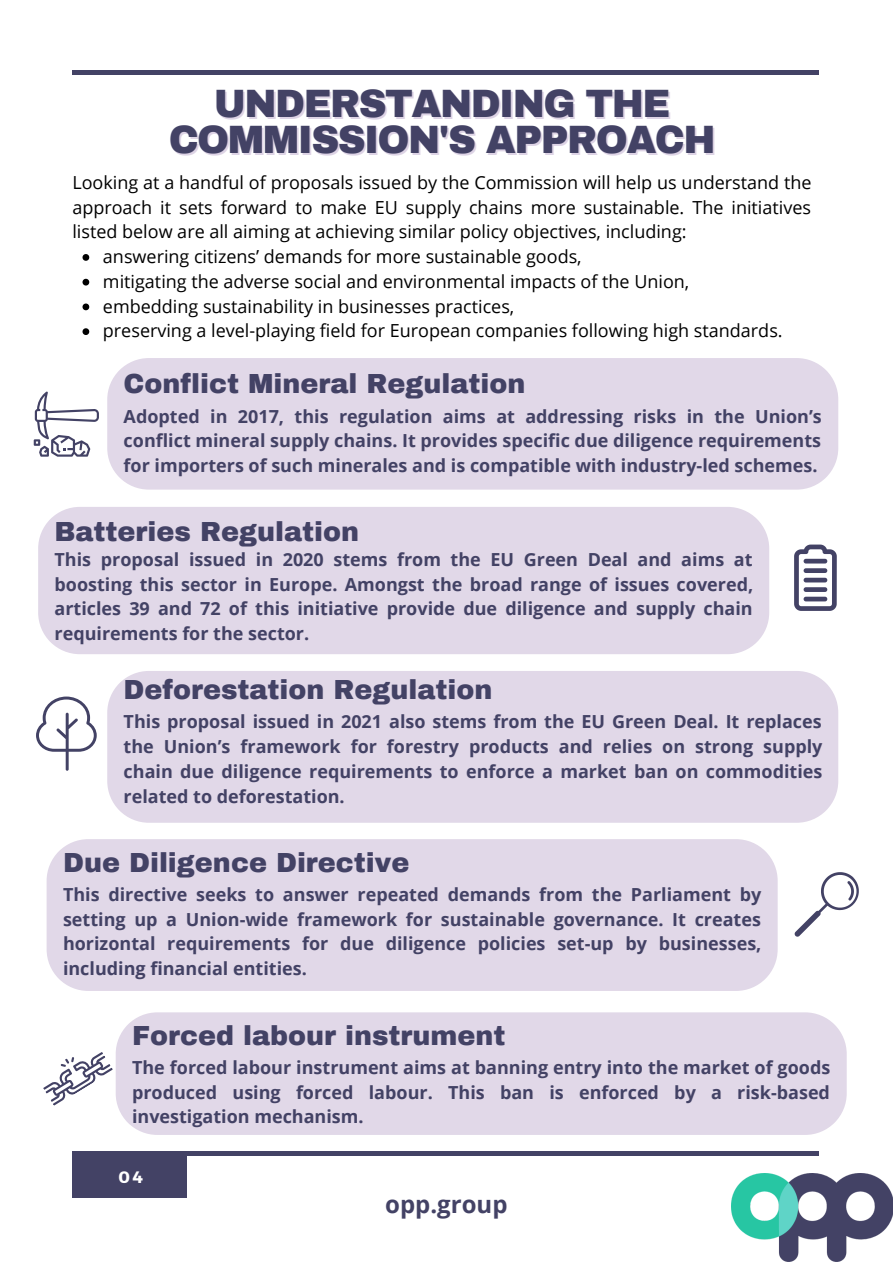
<style>
.page{position:relative;width:893px;height:1264px;background:#fff}
.page>*{position:absolute;margin:0;border:0;box-sizing:border-box;transform-origin:0 0}
.t1{font:900 38.7px/36px "Archivo";letter-spacing:-.04em;color:#434265;text-align:center}
.t2{font:900 27px "Archivo";color:#434265}
.t3{font:700 24px "Open Sans";color:#434265}
.t4{font:700 18px/24.8px "Open Sans";color:#434265;text-align:justify}
.t5{font:18px/24.8px "Open Sans";color:#000}
.t6{font:700 16.5px "Montserrat";color:#fff}
</style>
<div class="page">
<img style="left:731px;top:1173px;width:161px;height:88px">
<hr style="left:72px;top:1151px;width:747px;height:4px;background:#434265">
<hr style="left:72px;top:71px;width:747px;height:3px;background:#434265">
<div style="left:72px;top:1151px;width:115px;height:46px;background:#434265"></div>
<div style="left:107px;top:358px;width:731px;height:131px;background:#e1d8e8"></div>
<svg style="left:34px;top:391px;width:65px;height:65px"></svg>
<div style="left:38px;top:507px;width:731px;height:147px;background:#e1d8e8"></div>
<svg style="left:794px;top:544px;width:42px;height:67px"></svg>
<div style="left:107px;top:671px;width:731px;height:151px;background:#e1d8e8"></div>
<svg style="left:36px;top:696px;width:61px;height:74px"></svg>
<div style="left:47px;top:839px;width:730px;height:151px;background:#e1d8e8"></div>
<svg style="left:794px;top:872px;width:64px;height:64px"></svg>
<div style="left:116px;top:1012px;width:730px;height:122px;background:#e1d8e8"></div>
<svg style="left:43px;top:1052px;width:70px;height:54px"></svg>
<svg style="left:82px;top:254px;width:7px;height:7px"></svg>
<svg style="left:82px;top:279px;width:7px;height:6px"></svg>
<svg style="left:82px;top:303px;width:7px;height:7px"></svg>
<svg style="left:82px;top:328px;width:7px;height:7px"></svg>
<h1 class="t1" style="left:169px;top:86px;width:548px">UNDERSTANDING THE<br>COMMISSION'S APPROACH</h1>
<p class="t5" style="left:72px;top:169px;width:740px;text-align:justify">Looking at a handful of proposals issued by the Commission will help us understand the approach it sets forward to make EU supply chains more sustainable. The initiatives listed below are all aiming at achieving similar policy objectives, including:</p>
<p class="t5" style="left:103px;top:244px;width:681px">answering citizens’ demands for more sustainable goods,<br>mitigating the adverse social and environmental impacts of the Union, embedding sustainability in businesses practices,<br>preserving a level-playing field for European companies following high standards.</p>
<h2 class="t2" style="left:124px;top:370px;width:403px">Conflict Mineral Regulation</h2>
<p class="t4" style="left:124px;top:403px;width:699px">Adopted in 2017, this regulation aims at addressing risks in the Union’s conflict mineral supply chains. It provides specific due diligence requirements for importers of such minerales and is compatible with industry-led schemes.</p>
<h2 class="t2" style="left:55px;top:517px;width:306px">Batteries Regulation</h2>
<p class="t4" style="left:55px;top:546px;width:700px">This proposal issued in 2020 stems from the EU Green Deal and aims at boosting this sector in Europe. Amongst the broad range of issues covered, articles 39 and 72 of this initiative provide due diligence and supply chain requirements for the sector.</p>
<h2 class="t2" style="left:124px;top:675px;width:370px">Deforestation Regulation</h2>
<p class="t4" style="left:124px;top:709px;width:700px">This proposal issued in 2021 also stems from the EU Green Deal. It replaces the Union’s framework for forestry products and relies on strong supply chain due diligence requirements to enforce a market ban on commodities related to deforestation.</p>
<h2 class="t2" style="left:63px;top:847px;width:348px">Due Diligence Directive</h2>
<p class="t4" style="left:63px;top:881px;width:700px">This directive seeks to answer repeated demands from the Parliament by setting up a Union-wide framework for sustainable governance. It creates horizontal requirements for due diligence policies set-up by businesses, including financial entities.</p>
<h2 class="t2" style="left:132px;top:1021px;width:375px">Forced labour instrument</h2>
<p class="t4" style="left:132px;top:1054px;width:699px">The forced labour instrument aims at banning entry into the market of goods produced using forced labour. This ban is enforced by a risk-based investigation mechanism.</p>
<p class="t6" style="left:119px;top:1165px;width:26px">04</p>
<h3 class="t3" style="left:385px;top:1187px;width:124px">opp.group</h3>
</div>
